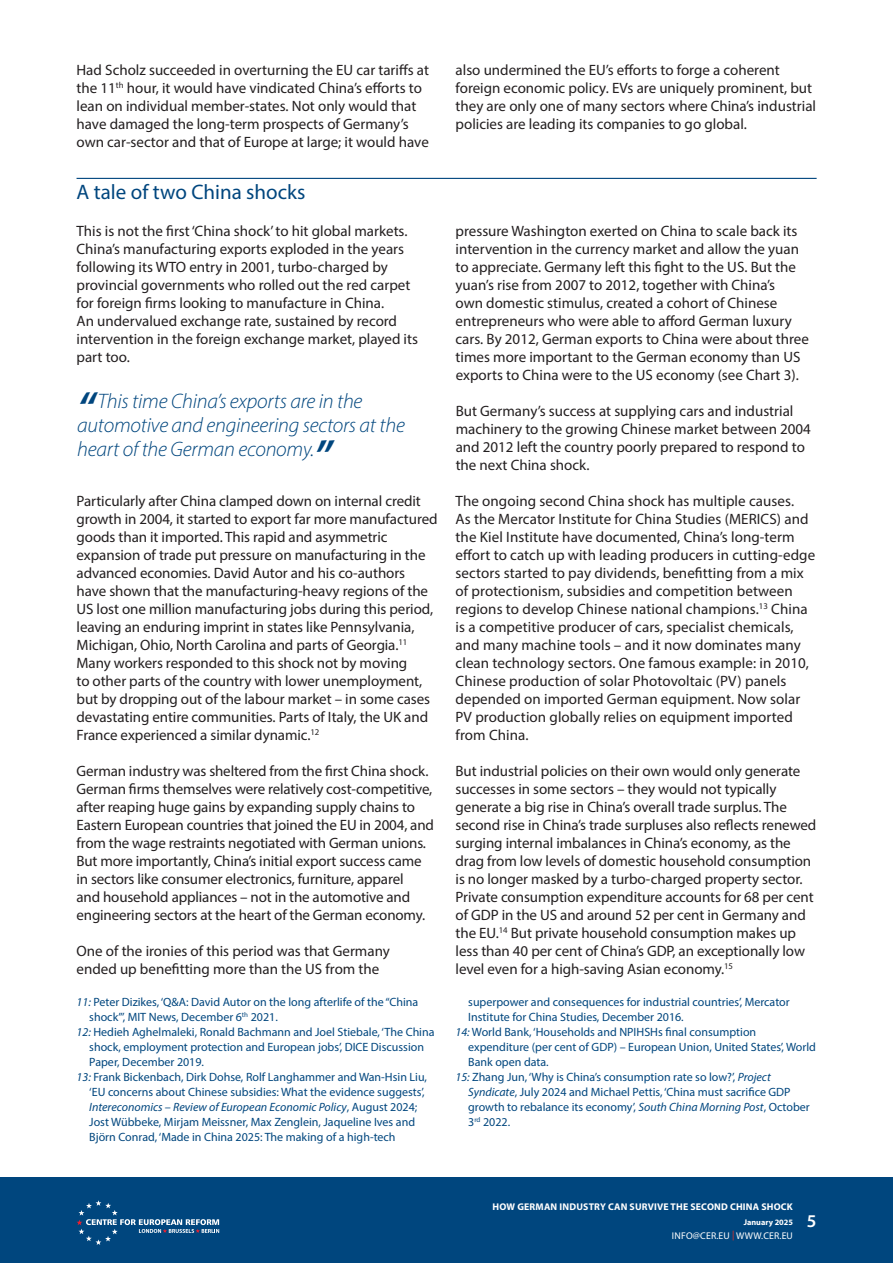
<style>
.page{position:relative;width:893px;height:1263px;background:#fff}
.page>*{position:absolute;margin:0;border:0;box-sizing:border-box;transform-origin:0 0}
.t1{font:italic 300 21px/24px "Myriad Pro";letter-spacing:-.01em;color:#00467e}
.Section_Breaks{font:21px "Myriad Pro";color:#00467e}
.t2{font:600 18px "Myriad Pro";color:#fff}
.Body_Copy{font:15px/18px "Myriad Pro";letter-spacing:-.005em;color:#231f20}
.Footnotes{font:12px/15px "Myriad Pro";color:#00467e}
.t3{font:700 9.75px "Myriad Pro";letter-spacing:.02em;color:#fff}
.t4{font:9.75px "Myriad Pro";letter-spacing:.02em;color:#fff}
.t5{font:700 8.25px "Myriad Pro";color:#fff}
.s1{font-weight:600;font-size:45px}
.s2{font-style:italic}
.s3{color:#ee2e22}
</style>
<div class="page">
<div style="left:0;top:1178px;width:893px;height:85px;background:#00467e"></div>
<svg style="left:77px;top:1200px;width:142px;height:45px"></svg>
<hr style="left:77px;top:178px;width:740px;height:1px;background:#00467e">
<p class="Body_Copy" style="left:77px;top:61px;width:354px">Had Scholz succeeded in overturning the EU car tariffs at the 11<sup>th</sup> hour, it would have vindicated China’s efforts to lean on individual member-states. Not only would that have damaged the long-term prospects of Germany’s own car-sector and that of Europe at large; it would have</p>
<p class="Body_Copy" style="left:456px;top:61px;width:362px">also undermined the EU’s efforts to forge a coherent foreign economic policy. EVs are uniquely prominent, but they are only one of many sectors where China’s industrial policies are leading its companies to go global.</p>
<p class="Section_Breaks" style="left:77px;top:179px;width:230px">A tale of two China shocks</p>
<p class="Body_Copy" style="left:77px;top:222px;width:343px">This is not the first ‘China shock’ to hit global markets.<br>China’s manufacturing exports exploded in the years following its WTO entry in 2001, turbo-charged by provincial governments who rolled out the red carpet for foreign firms looking to manufacture in China.<br>An undervalued exchange rate, sustained by record intervention in the foreign exchange market, played its part too.</p>
<p class="Body_Copy" style="left:456px;top:222px;width:355px">pressure Washington exerted on China to scale back its intervention in the currency market and allow the yuan to appreciate. Germany left this fight to the US. But the yuan’s rise from 2007 to 2012, together with China’s<br>own domestic stimulus, created a cohort of Chinese entrepreneurs who were able to afford German luxury cars. By 2012, German exports to China were about three times more important to the German economy than US exports to China were to the US economy (see Chart 3).</p>
<p class="Body_Copy" style="left:456px;top:402px;width:357px">But Germany’s success at supplying cars and industrial machinery to the growing Chinese market between 2004 and 2012 left the country poorly prepared to respond to the next China shock.</p>
<p class="Body_Copy" style="left:456px;top:492px;width:361px">The ongoing second China shock has multiple causes.<br>As the Mercator Institute for China Studies (MERICS) and the Kiel Institute have documented, China’s long-term effort to catch up with leading producers in cutting-edge sectors started to pay dividends, benefitting from a mix of protectionism, subsidies and competition between regions to develop Chinese national champions.<sup>13</sup> China is a competitive producer of cars, specialist chemicals, and many machine tools – and it now dominates many clean technology sectors. One famous example: in 2010, Chinese production of solar Photovoltaic (PV) panels depended on imported German equipment. Now solar PV production globally relies on equipment imported from China.</p>
<p class="Body_Copy" style="left:456px;top:762px;width:362px">But industrial policies on their own would only generate successes in some sectors – they would not typically generate a big rise in China’s overall trade surplus. The second rise in China’s trade surpluses also reflects renewed surging internal imbalances in China’s economy, as the drag from low levels of domestic household consumption is no longer masked by a turbo-charged property sector.<br>Private consumption expenditure accounts for 68 per cent of GDP in the US and around 52 per cent in Germany and the EU.<sup>14</sup> But private household consumption makes up less than 40 per cent of China’s GDP, an exceptionally low level even for a high-saving Asian economy.<sup>15</sup></p>
<p class="t1" style="left:77px;top:389px;width:329px"><span class="s1">“</span> This time China’s exports are in the automotive and engineering sectors at the heart of the German economy.<span class="s1">”</span></p>
<p class="Body_Copy" style="left:77px;top:492px;width:363px">Particularly after China clamped down on internal credit growth in 2004, it started to export far more manufactured goods than it imported. This rapid and asymmetric expansion of trade put pressure on manufacturing in the advanced economies. David Autor and his co-authors have shown that the manufacturing-heavy regions of the US lost one million manufacturing jobs during this period, leaving an enduring imprint in states like Pennsylvania, Michigan, Ohio, North Carolina and parts of Georgia.<sup>11<br></sup>Many workers responded to this shock not by moving<br>to other parts of the country with lower unemployment, but by dropping out of the labour market – in some cases devastating entire communities. Parts of Italy, the UK and France experienced a similar dynamic.<sup>12</sup></p>
<p class="Body_Copy" style="left:77px;top:762px;width:359px">German industry was sheltered from the first China shock.<br>German firms themselves were relatively cost-competitive, after reaping huge gains by expanding supply chains to Eastern European countries that joined the EU in 2004, and from the wage restraints negotiated with German unions.<br>But more importantly, China’s initial export success came in sectors like consumer electronics, furniture, apparel<br>and household appliances – not in the automotive and engineering sectors at the heart of the German economy.</p>
<p class="Body_Copy" style="left:77px;top:942px;width:315px">One of the ironies of this period was that Germany ended up benefitting more than the US from the</p>
<p class="Footnotes" style="left:89px;top:994px;width:331px;text-indent:-13px"><span class="s2">11:</span> Peter Dizikes, ‘Q&amp;A: David Autor on the long afterlife of the “China shock”’, MIT News, December 6<sup>th</sup> 2021.</p>
<p class="Footnotes" style="left:89px;top:1024px;width:347px;text-indent:-13px"><span class="s2">12:</span> Hedieh Aghelmaleki, Ronald Bachmann and Joel Stiebale, ‘The China shock, employment protection and European jobs’, DICE Discussion<br>Paper, December 2019.</p>
<p class="Footnotes" style="left:89px;top:1069px;width:339px;text-indent:-13px"><span class="s2">13:</span> Frank Bickenbach, Dirk Dohse, Rolf Langhammer and Wan-Hsin Liu, ‘EU concerns about Chinese subsidies: What the evidence suggests’, <span class="s2">Intereconomics – Review of European Economic Policy</span>, August 2024; Jost Wübbeke, Mirjam Meissner, Max Zenglein, Jaqueline Ives and Björn Conrad, ‘Made in China 2025: The making of a high-tech</p>
<p class="Footnotes" style="left:468px;top:994px;width:323px">superpower and consequences for industrial countries’, Mercator<br>Institute for China Studies, December 2016.</p>
<p class="Footnotes" style="left:468px;top:1024px;width:349px;text-indent:-13px"><span class="s2">14:</span> World Bank, ‘Households and NPIHSHs final consumption expenditure (per cent of GDP) – European Union, United States’, World<br>Bank open data.</p>
<p class="Footnotes" style="left:468px;top:1069px;width:343px;text-indent:-13px"><span class="s2">15:</span> Zhang Jun, ‘Why is China’s consumption rate so low?’, <span class="s2">Project Syndicate</span>, July 2024 and Michael Pettis, ‘China must sacrifice GDP growth to rebalance its economy’, <span class="s2">South China Morning Post</span>, October 3<sup>rd</sup> 2022.</p>
<p class="t3" style="left:492px;top:1200px;width:302px">HOW GERMAN INDUSTRY CAN SURVIVE THE SECOND CHINA SHOCK</p>
<p class="t5" style="left:744px;top:1217px;width:51px">January 2025</p>
<p class="t4" style="left:672px;top:1229px;width:123px">INFO@CER.EU <span class="s3">|</span> WWW.CER.EU</p>
<p class="t2" style="left:807px;top:1210px;width:11px">5</p>
</div>
